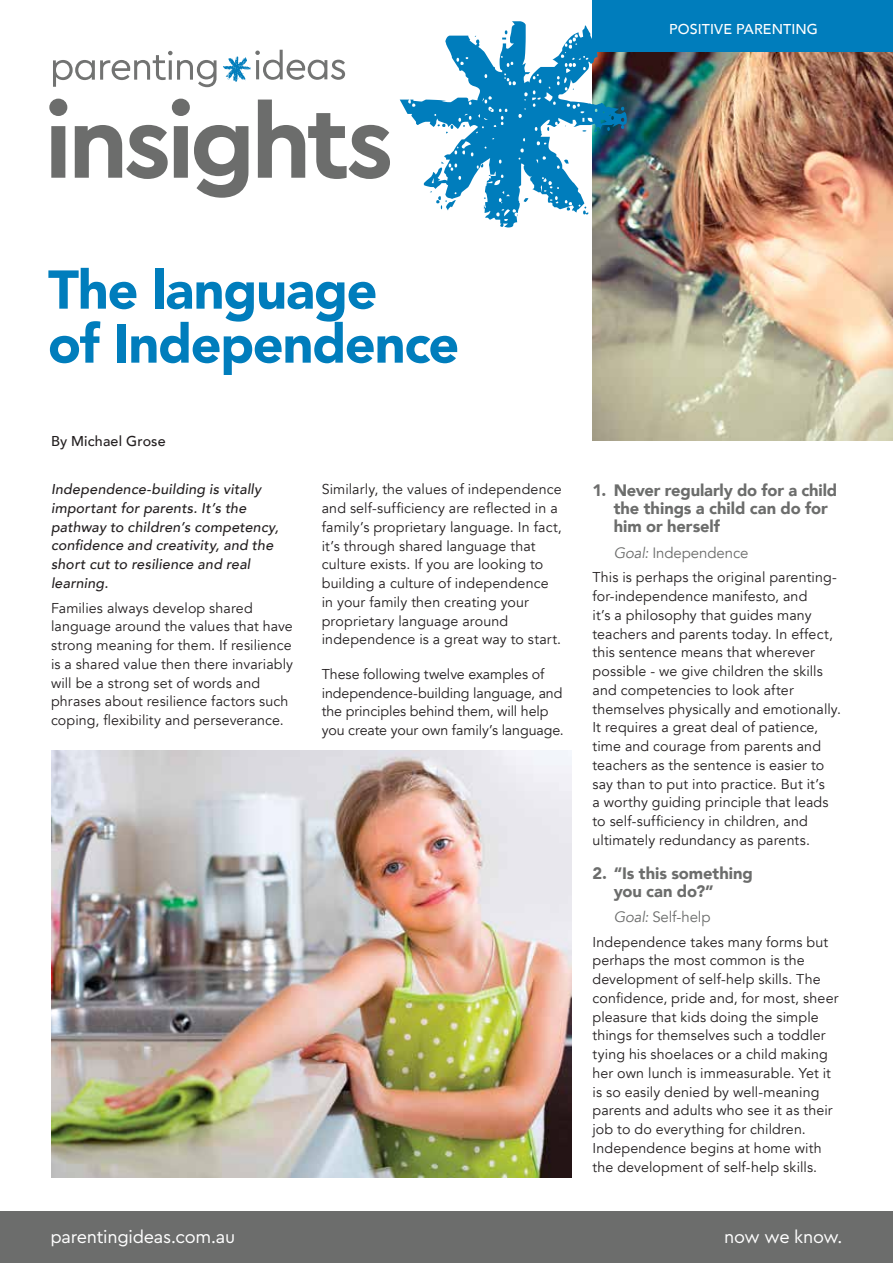
<style>
.page{position:relative;width:893px;height:1263px;background:#fff}
.page>*{position:absolute;margin:0;border:0;box-sizing:border-box;transform-origin:0 0}
.t1{font:900 54px/54px "Avenir";letter-spacing:-.02em;color:#007dbc}
.t2{font:18px "Cera Basic";letter-spacing:-.015em;color:#fff}
.t3{font:900 16.5px/18px "Avenir";letter-spacing:-.005em;color:#6c6d6c}
.t4{font:15px "Avenir";letter-spacing:-.005em;color:#6c6d6c}
.t5{font:14.25px/18.8px "Avenir";letter-spacing:.01em;color:#231f20}
.t6{font:italic 500 14.25px/18.8px "Avenir";letter-spacing:.015em;color:#231f20}
.t7{font:500 14.25px "Avenir";letter-spacing:.01em;color:#fff}
.t8{font:500 14.25px "Avenir";letter-spacing:.01em;color:#231f20}
.s1{font-style:italic}
</style>
<div class="page">
<div style="left:0;top:1212px;width:893px;height:51px;background:#6c6d6c"></div>
<svg style="left:53px;top:51px;width:163px;height:36px"></svg>
<svg style="left:223px;top:50px;width:122px;height:32px"></svg>
<img style="left:592px;top:51px;width:301px;height:389px">
<svg style="left:49px;top:99px;width:341px;height:99px"></svg>
<svg style="left:400px;top:21px;width:227px;height:206px"></svg>
<div style="left:592px;top:0;width:301px;height:51px;background:#007dbc"></div>
<img style="left:51px;top:750px;width:520px;height:427px">
<p class="t7" style="left:669px;top:17px;width:150px">POSITIVE PARENTING</p>
<h1 class="t1" style="left:48px;top:261px;width:413px">The language<br>of Independence</h1>
<p class="t8" style="left:51px;top:428px;width:116px">By Michael Grose</p>
<p class="t6" style="left:51px;top:480px;width:229px">Independence-building is vitally important for parents. It’s the pathway to children’s competency, confidence and creativity, and the short cut to resilience and real learning.</p>
<p class="t5" style="left:51px;top:599px;width:244px">Families always develop shared language around the values that have strong meaning for them. If resilience is a shared value then there invariably will be a strong set of words and phrases about resilience factors such coping, flexibility and perseverance.</p>
<p class="t5" style="left:322px;top:480px;width:242px">Similarly, the values of independence and self-sufficiency are reflected in a family’s proprietary language. In fact, it’s through shared language that culture exists. If you are looking to building a culture of independence in your family then creating your proprietary language around independence is a great way to start.</p>
<p class="t5" style="left:322px;top:665px;width:244px">These following twelve examples of independence-building language, and the principles behind them, will help you create your own family’s language.</p>
<p class="t3" style="left:614px;top:481px;width:225px;text-indent:-21px">1. Never regularly do for a child the things a child can do for him or herself</p>
<p class="t4" style="left:614px;top:544px;width:136px"><span class="s1">Goal:</span> Independence</p>
<p class="t5" style="left:592px;top:568px;width:250px">This is perhaps the original parenting&shy;for-independence manifesto, and<br>it’s a philosophy that guides many teachers and parents today. In effect, this sentence means that wherever possible - we give children the skills and competencies to look after themselves physically and emotionally.<br>It requires a great deal of patience, time and courage from parents and teachers as the sentence is easier to say than to put into practice. But it’s<br>a worthy guiding principle that leads to self-sufficiency in children, and ultimately redundancy as parents.</p>
<p class="t3" style="left:614px;top:863px;width:141px;text-indent:-21px">2. “Is this something you can do?”</p>
<p class="t4" style="left:614px;top:908px;width:98px"><span class="s1">Goal:</span> Self-help</p>
<p class="t5" style="left:592px;top:932px;width:247px">Independence takes many forms but perhaps the most common is the development of self-help skills. The confidence, pride and, for most, sheer pleasure that kids doing the simple things for themselves such a toddler tying his shoelaces or a child making her own lunch is immeasurable. Yet it is so easily denied by well-meaning parents and adults who see it as their job to do everything for children.<br>Independence begins at home with the development of self-help skills.</p>
<p class="t2" style="left:50px;top:1226px;width:186px">parentingideas.com.au</p>
<p class="t2" style="left:724px;top:1226px;width:120px">now we know.</p>
</div>
